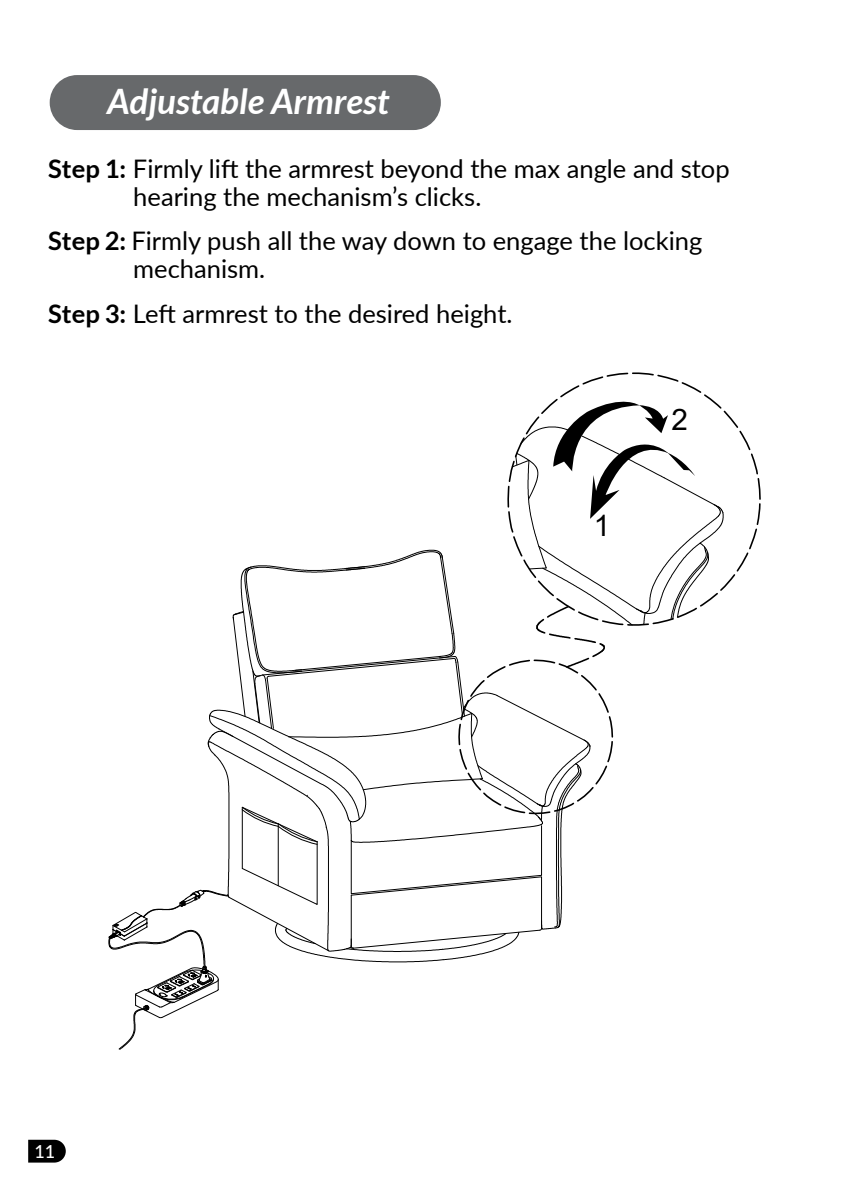
<style>
.page{position:relative;width:842px;height:1191px;background:#fff}
.page>*{position:absolute;margin:0;border:0;box-sizing:border-box;transform-origin:0 0}
.t1{font:italic 700 35px "Lato";color:#fff}
.t2{font:29.6px "Arial";color:#000}
.t3{font:25.6px/28px "Lato";color:#000}
.t4{font:500 18px "Lato";color:#fff}
.s1{font-weight:700}
</style>
<div class="page">
<div style="left:50px;top:75px;width:391px;height:55px;background:#67696b;border-radius:27px"></div>
<svg style="left:28px;top:1139px;width:38px;height:23px"></svg>
<svg style="left:108px;top:372px;width:653px;height:678px"></svg>
<h1 class="t1" style="left:107px;top:82px;width:284px">Adjustable Armrest</h1>
<p class="t3" style="left:133px;top:153px;width:598px;text-indent:-85px"><span class="s1">Step 1:</span> Firmly lift the armrest beyond the max angle and stop hearing the mechanism’s clicks.</p>
<p class="t3" style="left:133px;top:225px;width:571px;text-indent:-85px"><span class="s1">Step 2:</span> Firmly push all the way down to engage the locking mechanism.</p>
<p class="t3" style="left:48px;top:299px;width:466px"><span class="s1">Step 3:</span> Left armrest to the desired height.</p>
<p class="t4" style="left:35px;top:1138px;width:22px">11</p>
<p class="t2" style="left:594px;top:505px;width:18px">1</p>
<p class="t2" style="left:671px;top:399px;width:18px">2</p>
</div>
